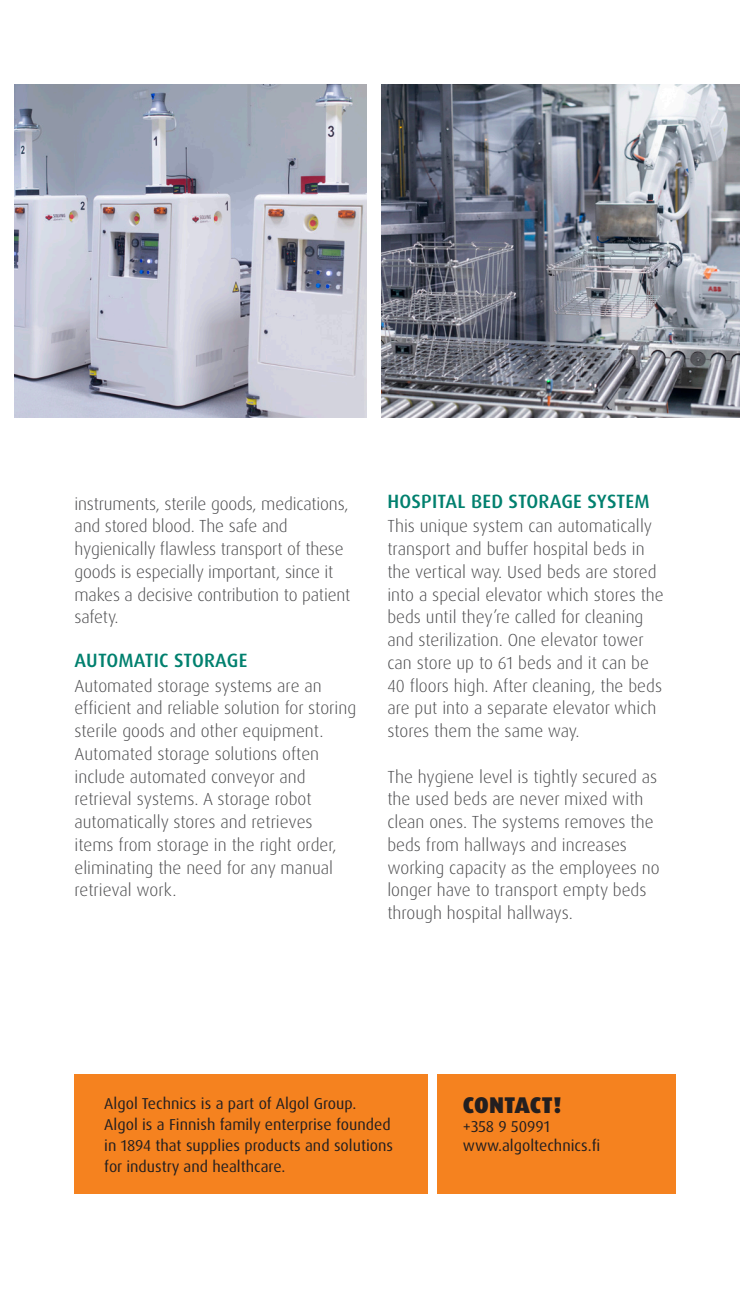
<style>
.page{position:relative;width:740px;height:1290px;background:#fff}
.page>*{position:absolute;margin:0;border:0;box-sizing:border-box;transform-origin:0 0}
.Header_3_AT{font:900 22.75px "Dax Pro";color:#231f20}
.SUBTITLE_AT{font:500 19.25px "Dax Pro";letter-spacing:.01em;color:#00806e}
.BODY{font:300 17.5px/22.8px "Dax Pro";color:#4d4d4f}
.contact_us{font:15.75px "Dax Pro";color:#231f20}
</style>
<div class="page">
<div style="left:74px;top:1074px;width:354px;height:119px;background:#f5821f"></div>
<div style="left:437px;top:1074px;width:238px;height:119px;background:#f5821f"></div>
<img style="left:381px;top:84px;width:358px;height:334px">
<img style="left:15px;top:84px;width:351px;height:334px">
<p class="BODY" style="left:74px;top:492px;width:277px">instruments, sterile goods, medications, and stored blood. The safe and hygienically flawless transport of these goods is especially important, since it makes a decisive contribution to patient safety.</p>
<p class="SUBTITLE_AT" style="left:75px;top:648px;width:174px">AUTOMATIC STORAGE</p>
<p class="BODY" style="left:74px;top:674px;width:283px">Automated storage systems are an efficient and reliable solution for storing sterile goods and other equipment.<br>Automated storage solutions often include automated conveyor and retrieval systems. A storage robot automatically stores and retrieves items from storage in the right order, eliminating the need for any manual retrieval work.</p>
<p class="SUBTITLE_AT" style="left:387px;top:489px;width:263px">HOSPITAL BED STORAGE SYSTEM</p>
<p class="BODY" style="left:387px;top:515px;width:278px">This unique system can automatically transport and buffer hospital beds in the vertical way. Used beds are stored into a special elevator which stores the beds until they’re called for cleaning and sterilization. One elevator tower can store up to 61 beds and it can be 40 floors high. After cleaning, the beds are put into a separate elevator which stores them the same way.</p>
<p class="BODY" style="left:387px;top:765px;width:273px">The hygiene level is tightly secured as the used beds are never mixed with clean ones. The systems removes the beds from hallways and increases working capacity as the employees no longer have to transport empty beds through hospital hallways.</p>
<p class="contact_us" style="left:104px;top:1093px;width:253px">Algol Technics is a part of Algol Group.</p>
<p class="contact_us" style="left:104px;top:1114px;width:288px">Algol is a Finnish family enterprise founded</p>
<p class="contact_us" style="left:104px;top:1135px;width:290px">in 1894 that supplies products and solutions</p>
<p class="contact_us" style="left:104px;top:1156px;width:183px">for industry and healthcare.</p>
<p class="Header_3_AT" style="left:462px;top:1090px;width:100px">CONTACT!</p>
<p class="contact_us" style="left:462px;top:1116px;width:89px">+358 9 50991</p>
<p class="contact_us" style="left:462px;top:1135px;width:139px">www.algoltechnics.fi</p>
</div>
